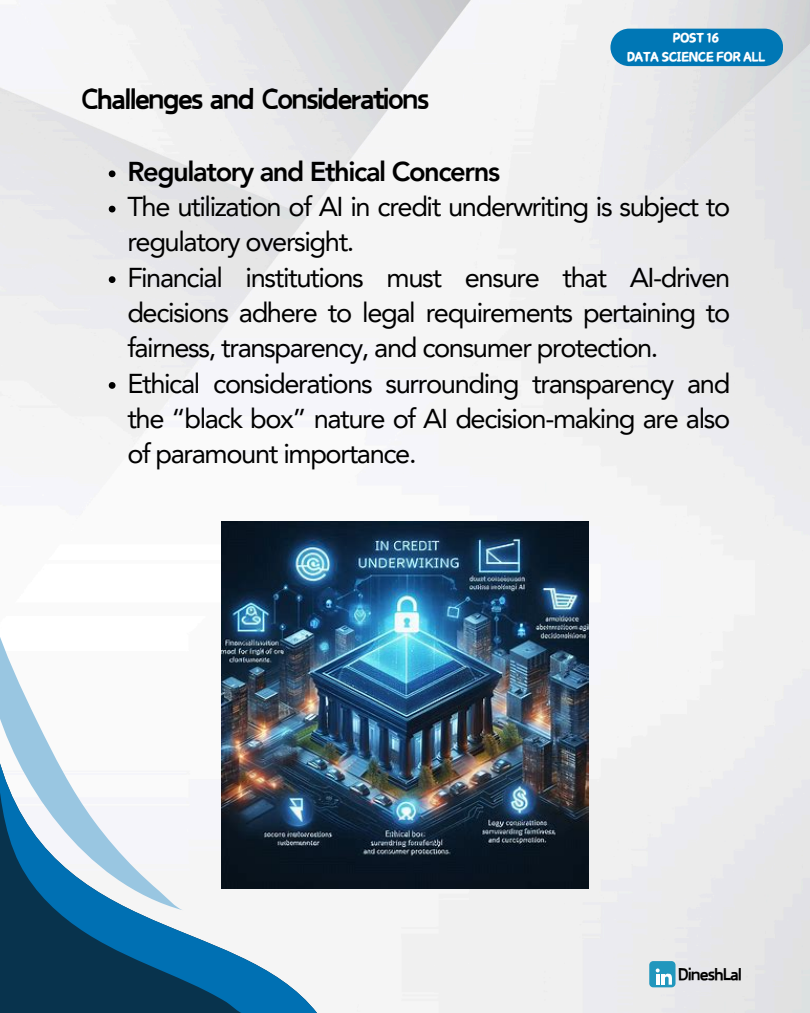
<style>
.page{position:relative;width:810px;height:1013px;background:#fff}
.page>*{position:absolute;margin:0;border:0;box-sizing:border-box;transform-origin:0 0}
.t1{font:900 32.3px "Canva Funny";letter-spacing:-.05em;color:#000}
.t2{font:27.3px/35.2px "Avenir LT Pro";letter-spacing:-.05em;color:#000;text-align:justify}
.t3{font:800 27.3px "Avenir LT Pro";letter-spacing:-.05em;color:#000}
.t4{font:900 19.3px "Canva Funny";letter-spacing:-.05em;color:#000}
.t5{font:14.8px "Canva Champion";letter-spacing:-.05em;color:#fff}
</style>
<div class="page">
<img style="left:0;top:0;width:810px;height:1012px">
<div style="left:649px;top:961px;width:27px;height:26px;background:#2197bd;border-radius:4px"></div>
<svg style="left:656px;top:968px;width:16px;height:16px"></svg>
<div style="left:610px;top:29px;width:173px;height:37px;background:#0077b5"></div>
<svg style="left:0;top:736px;width:317px;height:276px"></svg>
<svg style="left:0;top:617px;width:184px;height:293px"></svg>
<img style="left:222px;top:521px;width:367px;height:367px">
<svg style="left:109px;top:170px;width:7px;height:7px"></svg>
<svg style="left:109px;top:206px;width:7px;height:6px"></svg>
<svg style="left:109px;top:276px;width:7px;height:7px"></svg>
<svg style="left:109px;top:382px;width:7px;height:7px"></svg>
<p class="t1" style="left:81px;top:85px;width:350px">Challenges and Considerations</p>
<p class="t5" style="left:673px;top:30px;width:48px">POST 16</p>
<p class="t5" style="left:627px;top:48px;width:140px">DATA SCIENCE FOR ALL</p>
<p class="t3" style="left:127px;top:160px;width:374px">Regulatory and Ethical Concerns</p>
<h1 class="t2" style="left:127px;top:192px;width:605px">The utilization of AI in credit underwriting is subject to regulatory oversight.</h1>
<p class="t2" style="left:127px;top:262px;width:605px">Financial institutions must ensure that AI-driven decisions adhere to legal requirements pertaining to fairness, transparency, and consumer protection.</p>
<p class="t2" style="left:127px;top:368px;width:605px">Ethical considerations surrounding transparency and the “black box” nature of AI decision-making are also of paramount importance.</p>
<p class="t4" style="left:678px;top:965px;width:66px">DineshLal</p>
</div>
